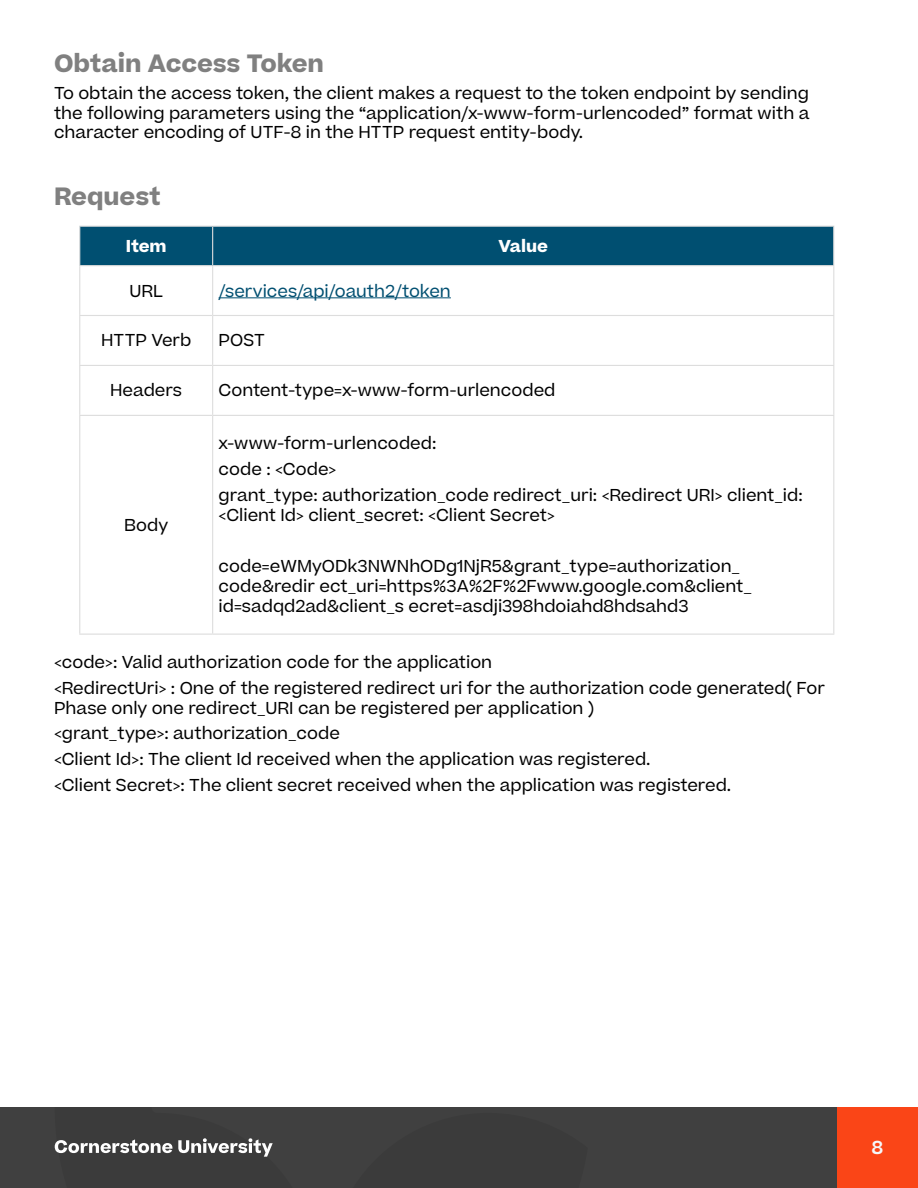
<style>
.page{position:relative;width:918px;height:1188px;background:#fff}
.page>*{position:absolute;margin:0;border:0;box-sizing:border-box;transform-origin:0 0}
.t1{font:700 24px "Beatrice";color:#808080}
.t2{font:600 18px "Beatrice";color:#f5f8fa}
.t3{font:16.5px/25.8px "Beatrice";color:#000}
.t4{font:16.5px "Beatrice";color:#004f71}
.t5{font:700 16.5px "Beatrice";color:#fff}
</style>
<div class="page">
<div style="left:0;top:1107px;width:837px;height:81px;background:#404040"></div>
<div style="left:837px;top:1107px;width:81px;height:81px;background:#fa4517"></div>
<svg style="left:55px;top:1138px;width:218px;height:19px"></svg>
<div style="left:80px;top:227px;width:753px;height:38px;background:#004f71"></div>
<hr style="left:79px;top:226px;width:134px;height:1px;background:#ddd">
<hr style="left:79px;top:227px;width:1px;height:38px;background:#ddd">
<hr style="left:213px;top:226px;width:621px;height:1px;background:#ddd">
<hr style="left:212px;top:227px;width:1px;height:38px;background:#ddd">
<hr style="left:833px;top:227px;width:1px;height:38px;background:#ddd">
<hr style="left:79px;top:265px;width:134px;height:1px;background:#ddd">
<hr style="left:79px;top:266px;width:1px;height:49px;background:#ddd">
<hr style="left:213px;top:265px;width:621px;height:1px;background:#ddd">
<hr style="left:212px;top:266px;width:1px;height:49px;background:#ddd">
<hr style="left:833px;top:266px;width:1px;height:49px;background:#ddd">
<hr style="left:79px;top:315px;width:134px;height:1px;background:#ddd">
<hr style="left:79px;top:316px;width:1px;height:49px;background:#ddd">
<hr style="left:213px;top:315px;width:621px;height:1px;background:#ddd">
<hr style="left:212px;top:316px;width:1px;height:49px;background:#ddd">
<hr style="left:833px;top:316px;width:1px;height:49px;background:#ddd">
<hr style="left:79px;top:365px;width:134px;height:1px;background:#ddd">
<hr style="left:79px;top:366px;width:1px;height:49px;background:#ddd">
<hr style="left:213px;top:365px;width:621px;height:1px;background:#ddd">
<hr style="left:212px;top:366px;width:1px;height:49px;background:#ddd">
<hr style="left:833px;top:366px;width:1px;height:49px;background:#ddd">
<hr style="left:79px;top:415px;width:134px;height:1px;background:#ddd">
<hr style="left:79px;top:416px;width:1px;height:218px;background:#ddd">
<hr style="left:213px;top:415px;width:621px;height:1px;background:#ddd">
<hr style="left:212px;top:416px;width:1px;height:218px;background:#ddd">
<hr style="left:833px;top:416px;width:1px;height:218px;background:#ddd">
<hr style="left:79px;top:634px;width:134px;height:1px;background:#ddd">
<hr style="left:213px;top:634px;width:621px;height:1px;background:#ddd">
<hr style="left:219px;top:297px;width:232px;height:1px;background:#004f71">
<h1 class="t1" style="left:54px;top:46px;width:272px">Obtain Access Token</h1>
<p class="t3" style="left:54px;top:83px;width:757px;line-height:19.8px;text-align:justify">To obtain the access token, the client makes a request to the token endpoint by sending the following parameters using the “application/x-www-form-urlencoded” format with a character encoding of UTF-8 in the HTTP request entity-body.</p>
<h1 class="t1" style="left:54px;top:180px;width:108px">Request</h1>
<p class="t5" style="left:126px;top:235px;width:43px">Item</p>
<p class="t5" style="left:499px;top:235px;width:51px">Value</p>
<p class="t3" style="left:129px;top:278px;width:35px">URL</p>
<p class="t4" style="left:219px;top:280px;width:234px">/services/api/oauth2/token</p>
<p class="t3" style="left:101px;top:327px;width:92px">HTTP Verb</p>
<p class="t3" style="left:219px;top:327px;width:48px">POST</p>
<p class="t3" style="left:110px;top:377px;width:74px">Headers</p>
<p class="t3" style="left:219px;top:377px;width:338px">Content-type=x-www-form-urlencoded</p>
<p class="t3" style="left:124px;top:512px;width:46px">Body</p>
<p class="t3" style="left:219px;top:430px;width:586px">x-www-form-urlencoded:<br>code : &lt;Code&gt;<br>grant_type: authorization_code redirect_uri: &lt;Redirect URI&gt; client_id:</p>
<p class="t3" style="left:219px;top:502px;width:338px">&lt;Client Id&gt; client_secret: &lt;Client Secret&gt;</p>
<p class="t3" style="left:219px;top:556px;width:535px;line-height:19.8px">code=eWMyODk3NWNhODg1NjR5&amp;grant_type=authorization_ code&amp;redir ect_uri=https%3A%2F%2Fwww.google.com&amp;client_ id=sadqd2ad&amp;client_s ecret=asdji398hdoiahd8hdsahd3</p>
<p class="t3" style="left:54px;top:649px;width:773px">&lt;code&gt;: Valid authorization code for the application<br>&lt;RedirectUri&gt; : One of the registered redirect uri for the authorization code generated( For</p>
<p class="t3" style="left:54px;top:694px;width:679px">Phase only one redirect_URI can be registered per application )<br>&lt;grant_type&gt;: authorization_code<br>&lt;Client Id&gt;: The client Id received when the application was registered.<br>&lt;Client Secret&gt;: The client secret received when the application was registered.</p>
<p class="t2" style="left:872px;top:1136px;width:13px">8</p>
</div>
